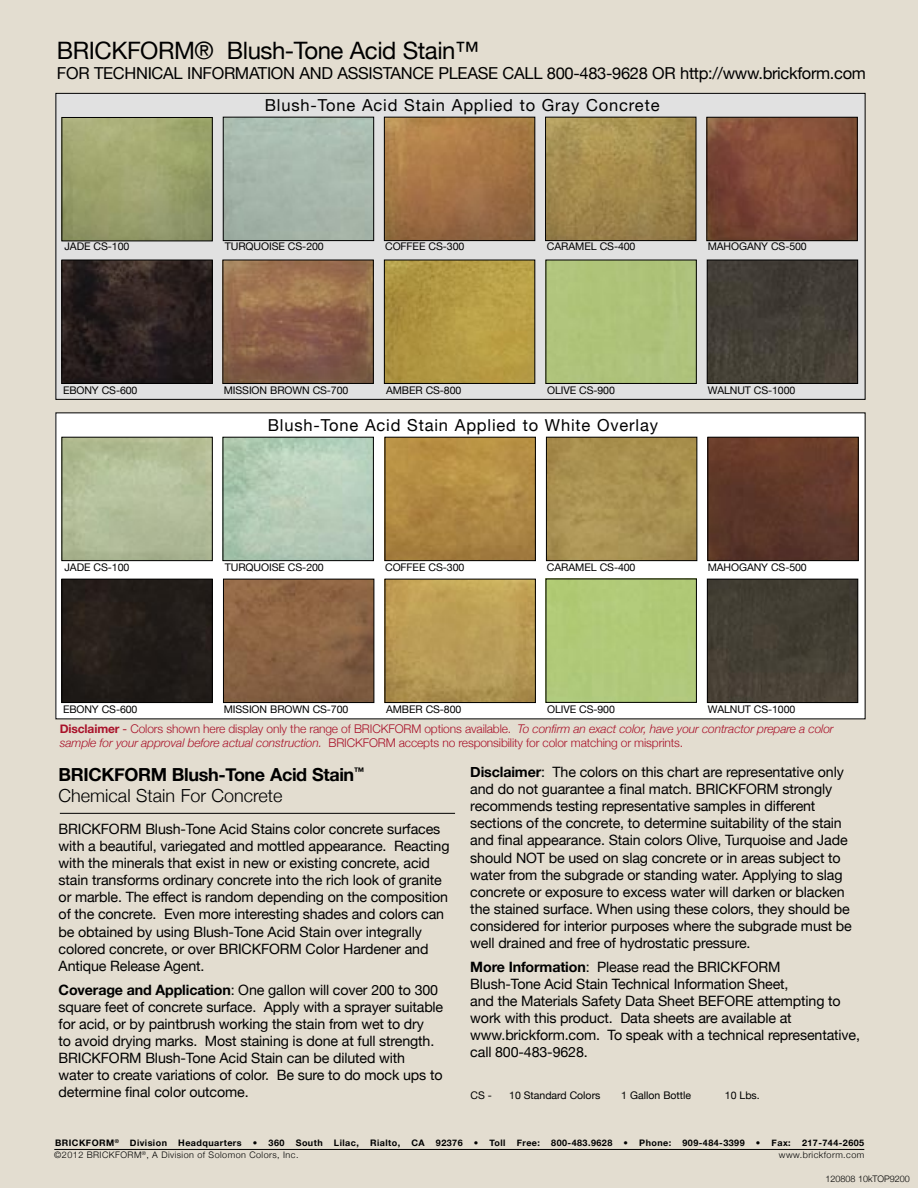
<style>
.page{position:relative;width:918px;height:1188px;background:#e3ddd0}
.page>*{position:absolute;margin:0;border:0;box-sizing:border-box;transform-origin:0 0}
.t1{font:24px "Helvetica Neue";letter-spacing:-.02em;color:#000}
.t2{font:700 18px/21.8px "Helvetica Neue";letter-spacing:-.02em;color:#000}
.t3{font:16.5px "Helvetica Neue";letter-spacing:-.02em;color:#000}
.t4{font:16.5px "Helvetica Neue";letter-spacing:.05em;color:#000}
.t5{font:14.25px/17.1px "Helvetica Neue";letter-spacing:-.01em;color:#000}
.t6{font:300 12px/14.4px "Helvetica Neue";letter-spacing:-.01em;color:#a9122a}
.t7{font:10.5px "Helvetica Neue";letter-spacing:-.01em;color:#000}
.t8{font:700 9px "Helvetica Neue";letter-spacing:.05em;color:#000}
.t9{font:300 9px "Helvetica Neue";letter-spacing:.05em;color:#000}
.t10{font:300 9px "Helvetica Neue";color:#000}
.s1{font-weight:700}
.s2{font-weight:400}
.s3{font-style:italic}
.s4{font-weight:300}
</style>
<div class="page">
<svg style="left:56px;top:413px;width:809px;height:306px;background:#d5dec9"></svg>
<hr style="left:60px;top:813px;width:395px;height:1px;background:#000">
<svg style="left:56px;top:93px;width:809px;height:306px;background:#c0c7b1"></svg>
<img style="left:386px;top:119px;width:147px;height:120px">
<div style="left:384px;top:117px;width:151px;height:124px;border:1px solid #000"></div>
<div style="left:223px;top:117px;width:151px;height:124px;border:1px solid #000"></div>
<div style="left:61px;top:117px;width:152px;height:124px;border:1px solid #000"></div>
<img style="left:386px;top:262px;width:147px;height:120px">
<div style="left:384px;top:260px;width:151px;height:124px;border:1px solid #000"></div>
<img style="left:225px;top:262px;width:147px;height:120px">
<div style="left:223px;top:260px;width:151px;height:124px;border:1px solid #000"></div>
<img style="left:64px;top:262px;width:147px;height:120px">
<div style="left:62px;top:260px;width:151px;height:124px;border:1px solid #000"></div>
<img style="left:387px;top:581px;width:147px;height:120px">
<div style="left:385px;top:579px;width:151px;height:124px;border:1px solid #000"></div>
<img style="left:225px;top:581px;width:147px;height:120px">
<div style="left:223px;top:579px;width:151px;height:124px;border:1px solid #000"></div>
<img style="left:64px;top:581px;width:147px;height:120px">
<div style="left:62px;top:579px;width:151px;height:124px;border:1px solid #000"></div>
<img style="left:547px;top:119px;width:147px;height:120px">
<div style="left:545px;top:117px;width:151px;height:124px;border:1px solid #000"></div>
<div style="left:61px;top:437px;width:152px;height:124px;border:1px solid #000"></div>
<div style="left:223px;top:437px;width:151px;height:124px;border:1px solid #000"></div>
<img style="left:387px;top:439px;width:147px;height:120px">
<div style="left:385px;top:437px;width:151px;height:124px;border:1px solid #000"></div>
<img style="left:548px;top:439px;width:147px;height:120px">
<div style="left:546px;top:437px;width:151px;height:124px;border:1px solid #000"></div>
<img style="left:709px;top:119px;width:147px;height:120px">
<div style="left:707px;top:117px;width:151px;height:124px;border:1px solid #000"></div>
<img style="left:709px;top:439px;width:148px;height:120px">
<div style="left:707px;top:437px;width:152px;height:124px;border:1px solid #000"></div>
<img style="left:709px;top:262px;width:147px;height:120px">
<div style="left:707px;top:260px;width:151px;height:124px;border:1px solid #000"></div>
<div style="left:546px;top:260px;width:151px;height:124px;border:1px solid #000"></div>
<img style="left:709px;top:581px;width:147px;height:120px">
<div style="left:707px;top:579px;width:151px;height:124px;border:1px solid #000"></div>
<div style="left:546px;top:579px;width:151px;height:124px;border:1px solid #000"></div>
<hr style="left:54px;top:1149px;width:810px;height:1px;background:#000">
<h1 class="t1" style="left:57px;top:36px;width:423px">BRICKFORM® Blush-Tone Acid Stain™</h1>
<p class="t3" style="left:57px;top:63px;width:810px">FOR TECHNICAL INFORMATION AND ASSISTANCE PLEASE CALL 800-483-9628 OR http://www.brickform.com</p>
<p class="t4" style="left:265px;top:95px;width:396px">Blush-Tone Acid Stain Applied to Gray Concrete</p>
<p class="t7" style="left:65px;top:240px;width:66px">JADE CS-100</p>
<p class="t7" style="left:225px;top:240px;width:101px">TURQUOISE CS-200</p>
<p class="t7" style="left:385px;top:240px;width:81px">COFFEE CS-300</p>
<p class="t7" style="left:547px;top:240px;width:90px">CARAMEL CS-400</p>
<p class="t7" style="left:708px;top:240px;width:100px">MAHOGANY CS-500</p>
<p class="t7" style="left:63px;top:384px;width:76px">EBONY CS-600</p>
<p class="t7" style="left:224px;top:384px;width:126px">MISSION BROWN CS-700</p>
<p class="t7" style="left:386px;top:384px;width:77px">AMBER CS-800</p>
<p class="t7" style="left:547px;top:384px;width:69px">OLIVE CS-900</p>
<p class="t7" style="left:708px;top:384px;width:89px">WALNUT CS-1000</p>
<p class="t4" style="left:268px;top:415px;width:392px">Blush-Tone Acid Stain Applied to White Overlay</p>
<p class="t7" style="left:65px;top:561px;width:66px">JADE CS-100</p>
<p class="t7" style="left:225px;top:561px;width:101px">TURQUOISE CS-200</p>
<p class="t7" style="left:385px;top:561px;width:81px">COFFEE CS-300</p>
<p class="t7" style="left:547px;top:561px;width:90px">CARAMEL CS-400</p>
<p class="t7" style="left:708px;top:561px;width:100px">MAHOGANY CS-500</p>
<p class="t7" style="left:63px;top:703px;width:76px">EBONY CS-600</p>
<p class="t7" style="left:224px;top:703px;width:126px">MISSION BROWN CS-700</p>
<p class="t7" style="left:386px;top:703px;width:77px">AMBER CS-800</p>
<p class="t7" style="left:547px;top:703px;width:69px">OLIVE CS-900</p>
<p class="t7" style="left:708px;top:703px;width:89px">WALNUT CS-1000</p>
<p class="t6" style="left:60px;top:721px;width:775px"><span class="s1">Disclaimer</span> <span class="s2">-</span> Colors shown here display only the range of BRICKFORM options available. <span class="s3">To confirm an exact color, have your contractor prepare a color sample for your approval before actual construction.</span> BRICKFORM accepts no responsibility for color matching or misprints.</p>
<p class="t2" style="left:59px;top:763px;width:307px">BRICKFORM Blush-Tone Acid Stain<sup>™<br></sup><span class="s4">Chemical Stain For Concrete</span></p>
<p class="t5" style="left:59px;top:820px;width:392px">BRICKFORM Blush-Tone Acid Stains color concrete surfaces with a beautiful, variegated and mottled appearance. Reacting with the minerals that exist in new or existing concrete, acid stain transforms ordinary concrete into the rich look of granite or marble. The effect is random depending on the composition of the concrete. Even more interesting shades and colors can be obtained by using Blush-Tone Acid Stain over integrally colored concrete, or over BRICKFORM Color Hardener and Antique Release Agent.</p>
<p class="t5" style="left:59px;top:981px;width:386px"><span class="s1">Coverage and Application</span>: One gallon will cover 200 to 300 square feet of concrete surface. Apply with a sprayer suitable for acid, or by paintbrush working the stain from wet to dry<br>to avoid drying marks. Most staining is done at full strength.<br>BRICKFORM Blush-Tone Acid Stain can be diluted with water to create variations of color. Be sure to do mock ups to determine final color outcome.</p>
<p class="t5" style="left:470px;top:763px;width:383px"><span class="s1">Disclaimer</span>: The colors on this chart are representative only and do not guarantee a final match. BRICKFORM strongly recommends testing representative samples in different sections of the concrete, to determine suitability of the stain and final appearance. Stain colors Olive, Turquoise and Jade should NOT be used on slag concrete or in areas subject to water from the subgrade or standing water. Applying to slag concrete or exposure to excess water will darken or blacken the stained surface. When using these colors, they should be considered for interior purposes where the subgrade must be well drained and free of hydrostatic pressure.</p>
<p class="t5" style="left:470px;top:958px;width:391px"><span class="s1">More Information</span>: Please read the BRICKFORM<br>Blush-Tone Acid Stain Technical Information Sheet,<br>and the Materials Safety Data Sheet BEFORE attempting to work with this product. Data sheets are available at www.brickform.com. To speak with a technical representative, call 800-483-9628.</p>
<p class="t7" style="left:470px;top:1089px;width:23px">CS -</p>
<p class="t7" style="left:509px;top:1089px;width:93px">10 Standard Colors</p>
<p class="t7" style="left:621px;top:1089px;width:72px">1 Gallon Bottle</p>
<p class="t7" style="left:725px;top:1089px;width:36px">10 Lbs.</p>
<p class="t8" style="left:55px;top:1138px;width:811px">BRICKFORM<sup>®</sup> Division Headquarters • 360 South Lilac, Rialto, CA 92376 • Toll Free: 800-483.9628 • Phone: 909-484-3399 • Fax: 217-744-2605</p>
<p class="t9" style="left:54px;top:1150px;width:246px">©2012 BRICKFORM<sup>®</sup>, A Division of Solomon Colors, Inc.</p>
<p class="t9" style="left:779px;top:1150px;width:87px">www.brickform.com</p>
<p class="t10" style="left:826px;top:1173px;width:86px">120808 10kTOP9200</p>
</div>
